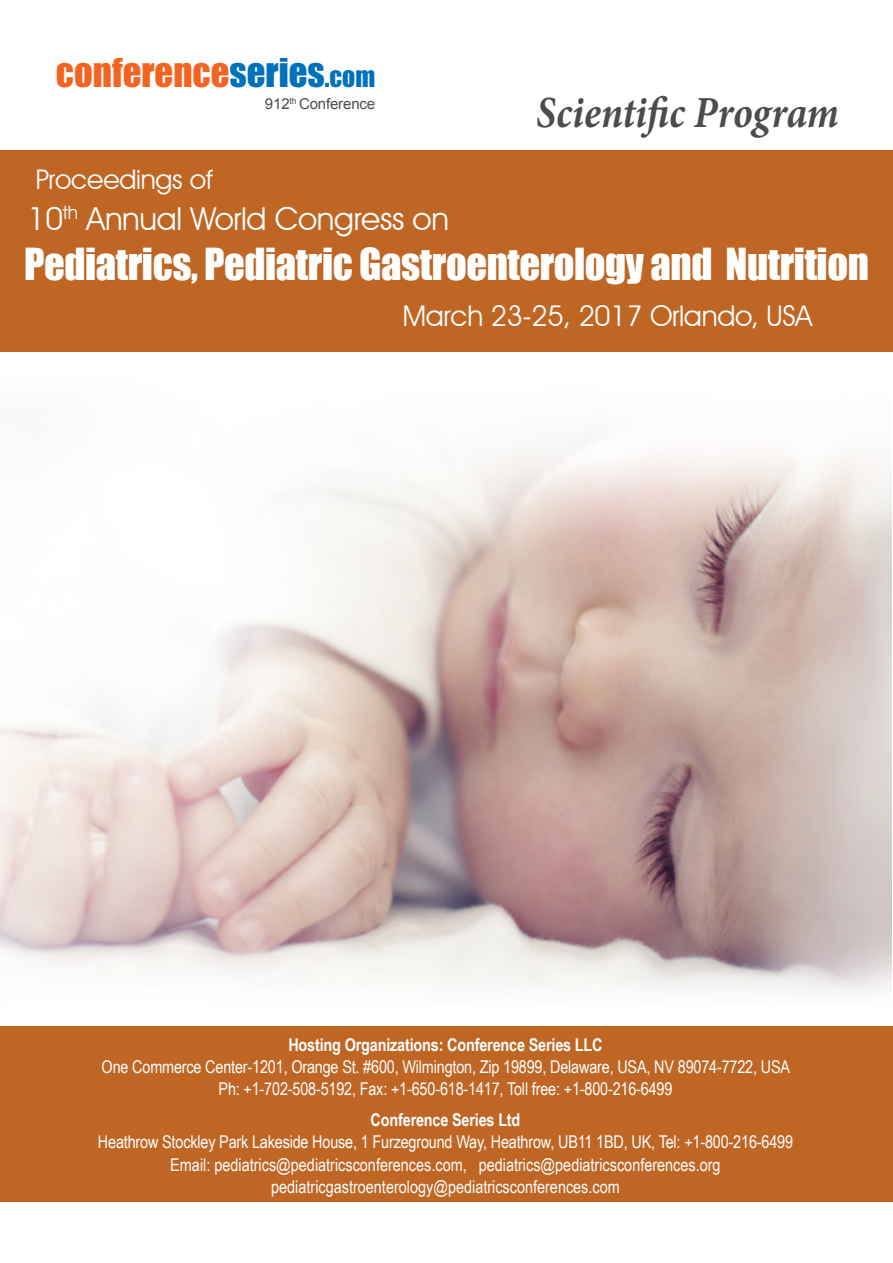
<style>
.page{position:relative;width:893px;height:1263px;background:#fff}
.page>*{position:absolute;margin:0;border:0;box-sizing:border-box;transform-origin:0 0}
.t1{font:italic 700 44.4px "Minion Pro";color:#4b4c4d;scale:.9 1}
.t2{font:40.65px "Impact";letter-spacing:-.01em;color:#fff}
.t3{font:36.75px "Impact";color:#f36421}
.t4{font:31.65px "Avant Garde IT Cby BT";letter-spacing:-.01em;color:#fff}
.t5{font:28.65px "Avant Garde IT Cby BT";letter-spacing:-.01em;color:#fff}
.t6{font:27px "Avant Garde IT Cby BT";letter-spacing:-.01em;color:#fff}
.t7{font:17.55px "Arial Narrow";letter-spacing:-.01em;color:#fff}
.t8{font:700 17.55px "Arial Narrow";letter-spacing:-.01em;color:#fff}
.t9{font:15px "Arial";letter-spacing:-.01em;color:#4b4c4d}
.s1{color:#0072bc}
.s2{font-size:25.65px;color:#0072bc}
</style>
<div class="page">
<div style="left:0;top:150px;width:893px;height:201px;background:#bf6625"></div>
<div style="left:0;top:1026px;width:893px;height:176px;background:#bf6625"></div>
<img style="left:0;top:432px;width:892px;height:560px">
<p class="t3" style="left:56px;top:44px;width:321px">conference<span class="s1">series</span><span class="s2">.com</span></p>
<p class="t6" style="left:36px;top:163px;width:179px">Proceedings of</p>
<p class="t9" style="left:265px;top:94px;width:112px">912<sup>th</sup> Conference</p>
<p class="t4" style="left:28px;top:199px;width:423px">10<sup>th</sup> Annual World Congress on</p>
<p class="t1" style="left:536px;top:81px;width:338px">Scientific Program</p>
<p class="t2" style="left:24px;top:232px;width:846px">Pediatrics, Pediatric Gastroenterology and Nutrition</p>
<p class="t5" style="left:402px;top:298px;width:412px">March 23-25, 2017 Orlando, USA</p>
<p class="t8" style="left:288px;top:1031px;width:316px">Hosting Organizations: Conference Series LLC</p>
<p class="t7" style="left:102px;top:1054px;width:690px">One Commerce Center-1201, Orange St. #600, Wilmington, Zip 19899, Delaware, USA, NV 89074-7722, USA</p>
<p class="t7" style="left:219px;top:1076px;width:455px">Ph: +1-702-508-5192, Fax: +1-650-618-1417, Toll free: +1-800-216-6499</p>
<p class="t8" style="left:371px;top:1106px;width:151px">Conference Series Ltd</p>
<p class="t7" style="left:98px;top:1129px;width:697px">Heathrow Stockley Park Lakeside House, 1 Furzeground Way, Heathrow, UB11 1BD, UK, Tel: +1-800-216-6499</p>
<p class="t7" style="left:170px;top:1151px;width:552px">Email: pediatrics@pediatricsconferences.com, pediatrics@pediatricsconferences.org</p>
<p class="t7" style="left:271px;top:1174px;width:350px">pediatricgastroenterology@pediatricsconferences.com</p>
</div>
